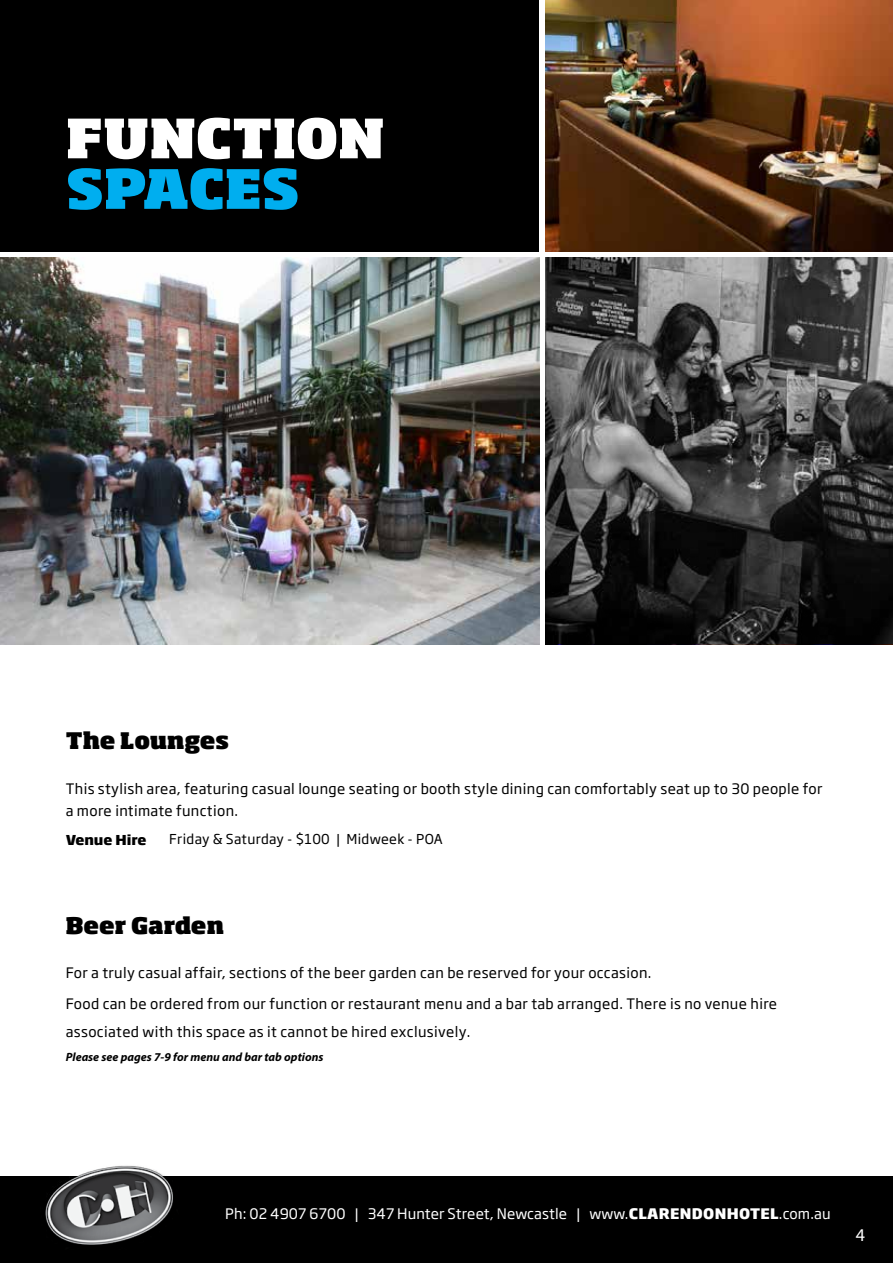
<style>
.page{position:relative;width:893px;height:1263px;background:#fff}
.page>*{position:absolute;margin:0;border:0;box-sizing:border-box;transform-origin:0 0}
.t1{font:800 53.4px "Soho Std";letter-spacing:.01em;color:#fff}
.t2{font:800 53.4px "Soho Std";color:#00aeef}
.t3{font:800 22.5px "Soho Std";color:#000}
.t4{font:18px "Myriad Pro";color:#fff}
.t5{font:14.4px "Soho Gothic Std";letter-spacing:.01em;color:#fff}
.t6{font:14.25px/21.8px "Soho Gothic Std";letter-spacing:.025em;color:#000}
.t7{font:13.5px "Soho Gothic Std";letter-spacing:.025em;color:#000}
.t8{font:800 13.5px "Soho Gothic Std";color:#000}
.t9{font:italic 700 12px "Myriad Pro";color:#000}
.s1{font-weight:800}
</style>
<div class="page">
<div style="left:0;top:0;width:539px;height:252px;background:#000"></div>
<div style="left:0;top:1176px;width:893px;height:87px;background:#000"></div>
<img style="left:45px;top:1165px;width:128px;height:80px">
<img style="left:545px;top:0;width:348px;height:252px">
<img style="left:0;top:258px;width:539px;height:386px">
<img style="left:545px;top:258px;width:348px;height:386px">
<h1 class="t1" style="left:66px;top:103px;width:320px">Function</h1>
<h1 class="t2" style="left:66px;top:154px;width:196px">spaces</h1>
<h2 class="t3" style="left:66px;top:726px;width:165px">The Lounges</h2>
<p class="t6" style="left:66px;top:778px;width:758px">This stylish area, featuring casual lounge seating or booth style dining can comfortably seat up to 30 people for a more intimate function.</p>
<p class="t8" style="left:66px;top:831px;width:82px">VENUE HIRE</p>
<p class="t7" style="left:169px;top:830px;width:275px">Friday &amp; Saturday - $100 | Midweek - POA</p>
<h2 class="t3" style="left:66px;top:911px;width:160px">Beer Garden</h2>
<p class="t6" style="left:66px;top:958px;width:713px;line-height:30.3px">For a truly casual affair, sections of the beer garden can be reserved for your occasion.<br>Food can be ordered from our function or restaurant menu and a bar tab arranged. There is no venue hire</p>
<p class="t6" style="left:66px;top:1021px;width:406px">associated with this space as it cannot be hired exclusively.</p>
<p class="t9" style="left:66px;top:1049px;width:259px">Please see pages 7-9 for menu and bar tab options</p>
<p class="t5" style="left:225px;top:1205px;width:607px">Ph: 02 4907 6700 | 347 Hunter Street, Newcastle | www.<span class="s1">CLARENDONHOTEL</span>.com.au</p>
<p class="t4" style="left:856px;top:1224px;width:11px">4</p>
</div>
